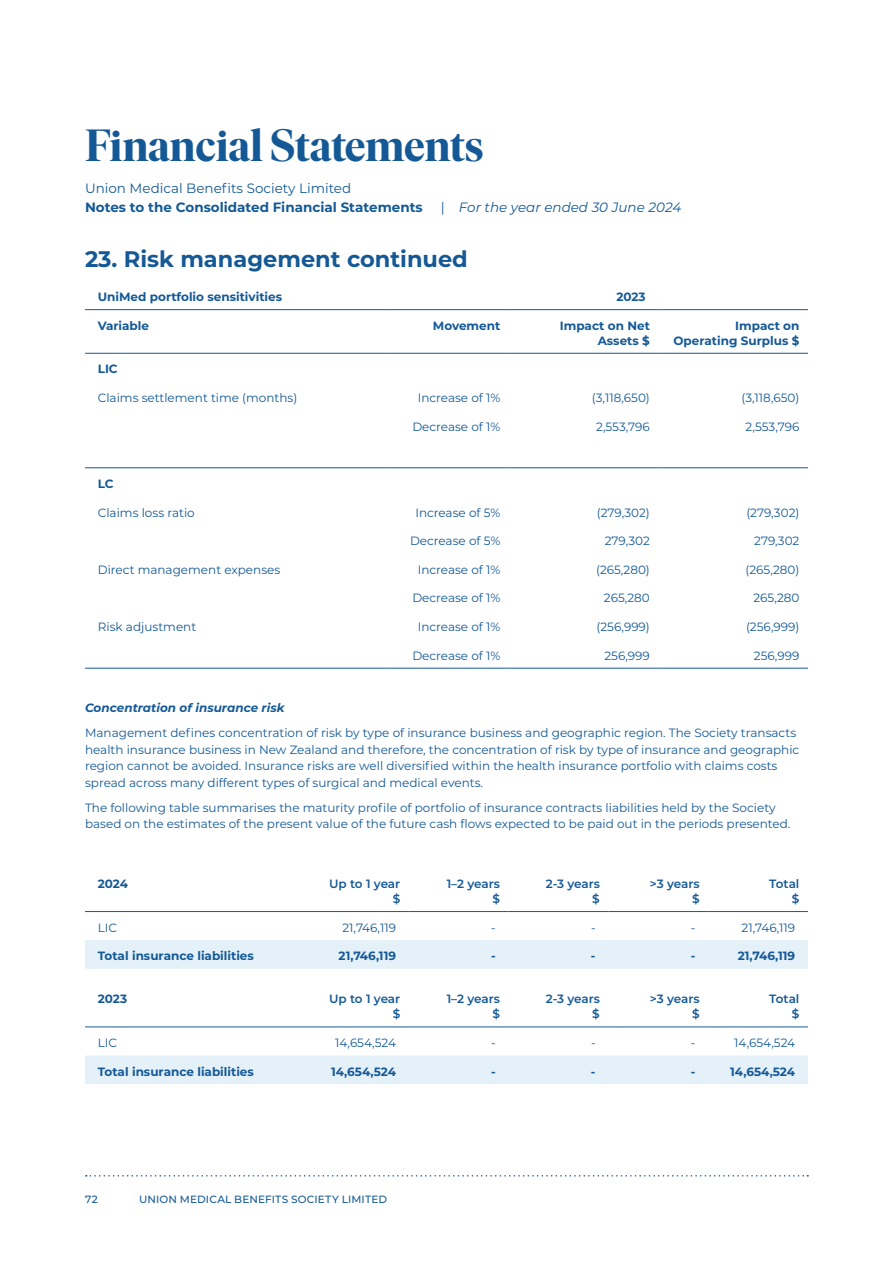
<style>
.page{position:relative;width:893px;height:1263px;background:#fff}
.page>*{position:absolute;margin:0;border:0;box-sizing:border-box;transform-origin:0 0}
.t1{font:700 45px "Ivar Display";letter-spacing:-.005em;color:#145996}
.Financials_H3{font:700 22.5px "Montserrat";color:#145996}
.Small_body_copy{font:700 13.5px/19.5px "Montserrat";color:#145996}
.Small_body_copy-2{font:italic 13.5px "Montserrat";color:#145996}
.Financials_Body{font:12px/16.5px "Montserrat";color:#145996}
.Table_Contents{font:12px "Montserrat";color:#145996}
.Table_Contents_Bold{font:700 12px/15px "Montserrat";color:#145996;text-align:right}
.Table_Contents_Bold-2{font:600 12px/15px "Montserrat";letter-spacing:-.005em;color:#145996;text-align:right}
.Financials_H3-2{font:italic 700 12px "Montserrat";color:#145996}
.t2{font:500 10.5px "Montserrat";letter-spacing:.015em;color:#145996}
.s1{font-weight:400}
.s2{font-style:normal}
</style>
<div class="page">
<hr style="left:85px;top:353px;width:299px;height:1px;background:#145996">
<hr style="left:384px;top:353px;width:125px;height:1px;background:#145996">
<hr style="left:509px;top:353px;width:149px;height:1px;background:#145996">
<hr style="left:658px;top:353px;width:150px;height:1px;background:#145996">
<hr style="left:85px;top:309px;width:299px;height:1px;background:#145996">
<hr style="left:384px;top:309px;width:125px;height:1px;background:#145996">
<hr style="left:509px;top:309px;width:149px;height:1px;background:#145996">
<hr style="left:658px;top:309px;width:150px;height:1px;background:#145996">
<hr style="left:85px;top:467px;width:299px;height:1px;background:#145996">
<hr style="left:384px;top:467px;width:125px;height:1px;background:#145996">
<hr style="left:509px;top:467px;width:149px;height:1px;background:#145996">
<hr style="left:658px;top:467px;width:150px;height:1px;background:#145996">
<hr style="left:85px;top:668px;width:299px;height:1px;background:#145996">
<hr style="left:384px;top:668px;width:125px;height:1px;background:#145996">
<hr style="left:509px;top:668px;width:149px;height:1px;background:#145996">
<hr style="left:658px;top:668px;width:150px;height:1px;background:#145996">
<div style="left:85px;top:940px;width:723px;height:29px;background:#e5f1f9"></div>
<hr style="left:85px;top:911px;width:224px;height:1px;background:#145996">
<hr style="left:309px;top:911px;width:100px;height:1px;background:#145996">
<hr style="left:409px;top:911px;width:100px;height:1px;background:#145996">
<hr style="left:509px;top:911px;width:99px;height:1px;background:#145996">
<hr style="left:608px;top:911px;width:100px;height:1px;background:#145996">
<hr style="left:708px;top:911px;width:100px;height:1px;background:#145996">
<div style="left:85px;top:1055px;width:723px;height:29px;background:#e5f1f9"></div>
<hr style="left:85px;top:1027px;width:224px;height:1px;background:#145996">
<hr style="left:309px;top:1027px;width:100px;height:1px;background:#145996">
<hr style="left:409px;top:1027px;width:100px;height:1px;background:#145996">
<hr style="left:509px;top:1027px;width:99px;height:1px;background:#145996">
<hr style="left:608px;top:1027px;width:100px;height:1px;background:#145996">
<hr style="left:708px;top:1027px;width:100px;height:1px;background:#145996">
<svg style="left:86px;top:1175px;width:722px;height:1px"></svg>
<h2 class="t1" style="left:85px;top:121px;width:400px">Financial Statements</h2>
<p class="Small_body_copy" style="left:85px;top:178px;width:339px"><span class="s1">Union Medical Benefits Society Limited<br></span>Notes to the Consolidated Financial Statements</p>
<p class="Small_body_copy-2" style="left:441px;top:198px;width:242px"><span class="s2">|</span> For the year ended 30 June 2024</p>
<p class="Financials_H3" style="left:85px;top:242px;width:384px">23. Risk management continued</p>
<p class="Table_Contents_Bold" style="left:98px;top:289px;width:186px">UniMed portfolio sensitivities</p>
<p class="Table_Contents_Bold" style="left:616px;top:289px;width:31px">2023</p>
<p class="Table_Contents_Bold" style="left:98px;top:317px;width:53px">Variable</p>
<p class="Table_Contents_Bold" style="left:433px;top:317px;width:69px">Movement</p>
<p class="Table_Contents_Bold" style="left:560px;top:317px;width:92px">Impact on Net<br>Assets $</p>
<p class="Table_Contents_Bold" style="left:673px;top:317px;width:128px">Impact on<br>Operating Surplus $</p>
<p class="Table_Contents_Bold" style="left:98px;top:361px;width:21px">LIC</p>
<p class="Table_Contents" style="left:98px;top:389px;width:201px">Claims settlement time (months)</p>
<p class="Table_Contents" style="left:418px;top:389px;width:84px">Increase of 1%</p>
<p class="Table_Contents" style="left:592px;top:389px;width:59px">(3,118,650)</p>
<p class="Table_Contents" style="left:741px;top:389px;width:59px">(3,118,650)</p>
<p class="Table_Contents" style="left:412px;top:418px;width:89px">Decrease of 1%</p>
<p class="Table_Contents" style="left:596px;top:418px;width:55px">2,553,796</p>
<p class="Table_Contents" style="left:746px;top:418px;width:55px">2,553,796</p>
<p class="Table_Contents_Bold" style="left:98px;top:475px;width:17px">LC</p>
<p class="Table_Contents" style="left:98px;top:504px;width:98px">Claims loss ratio</p>
<p class="Table_Contents" style="left:415px;top:504px;width:86px">Increase of 5%</p>
<p class="Table_Contents" style="left:597px;top:504px;width:55px">(279,302)</p>
<p class="Table_Contents" style="left:746px;top:504px;width:55px">(279,302)</p>
<p class="Table_Contents" style="left:410px;top:533px;width:92px">Decrease of 5%</p>
<p class="Table_Contents" style="left:605px;top:533px;width:47px">279,302</p>
<p class="Table_Contents" style="left:754px;top:533px;width:47px">279,302</p>
<p class="Table_Contents" style="left:98px;top:561px;width:184px">Direct management expenses</p>
<p class="Table_Contents" style="left:418px;top:561px;width:84px">Increase of 1%</p>
<p class="Table_Contents" style="left:596px;top:561px;width:55px">(265,280)</p>
<p class="Table_Contents" style="left:746px;top:561px;width:55px">(265,280)</p>
<p class="Table_Contents" style="left:412px;top:590px;width:89px">Decrease of 1%</p>
<p class="Table_Contents" style="left:604px;top:590px;width:47px">265,280</p>
<p class="Table_Contents" style="left:753px;top:590px;width:47px">265,280</p>
<p class="Table_Contents" style="left:98px;top:618px;width:100px">Risk adjustment</p>
<p class="Table_Contents" style="left:418px;top:618px;width:84px">Increase of 1%</p>
<p class="Table_Contents" style="left:596px;top:618px;width:55px">(256,999)</p>
<p class="Table_Contents" style="left:746px;top:618px;width:55px">(256,999)</p>
<p class="Table_Contents" style="left:412px;top:647px;width:89px">Decrease of 1%</p>
<p class="Table_Contents" style="left:604px;top:647px;width:47px">256,999</p>
<p class="Table_Contents" style="left:754px;top:647px;width:47px">256,999</p>
<p class="Financials_H3-2" style="left:85px;top:699px;width:201px">Concentration of insurance risk</p>
<p class="Financials_Body" style="left:85px;top:724px;width:716px">Management defines concentration of risk by type of insurance business and geographic region. The Society transacts health insurance business in New Zealand and therefore, the concentration of risk by type of insurance and geographic region cannot be avoided. Insurance risks are well diversified within the health insurance portfolio with claims costs spread across many different types of surgical and medical events.</p>
<p class="Financials_Body" style="left:85px;top:799px;width:707px">The following table summarises the maturity profile of portfolio of insurance contracts liabilities held by the Society based on the estimates of the present value of the future cash flows expected to be paid out in the periods presented.</p>
<p class="Table_Contents_Bold" style="left:98px;top:876px;width:32px">2024</p>
<p class="Table_Contents_Bold-2" style="left:329px;top:876px;width:73px">Up to 1 year $</p>
<p class="Table_Contents_Bold-2" style="left:447px;top:876px;width:55px">1–2 years $</p>
<p class="Table_Contents_Bold-2" style="left:546px;top:876px;width:56px">2-3 years $</p>
<p class="Table_Contents_Bold-2" style="left:650px;top:876px;width:51px">&gt;3 years $</p>
<p class="Table_Contents_Bold-2" style="left:769px;top:876px;width:32px">Total $</p>
<p class="Table_Contents" style="left:98px;top:919px;width:21px">LIC</p>
<p class="Table_Contents" style="left:342px;top:919px;width:55px">21,746,119</p>
<p class="Table_Contents" style="left:491px;top:919px;width:6px">-</p>
<p class="Table_Contents" style="left:591px;top:919px;width:6px">-</p>
<p class="Table_Contents" style="left:691px;top:919px;width:6px">-</p>
<p class="Table_Contents" style="left:742px;top:919px;width:55px">21,746,119</p>
<p class="Table_Contents_Bold" style="left:98px;top:948px;width:158px">Total insurance liabilities</p>
<p class="Table_Contents_Bold" style="left:339px;top:948px;width:59px">21,746,119</p>
<p class="Table_Contents_Bold" style="left:491px;top:948px;width:6px">-</p>
<p class="Table_Contents_Bold" style="left:591px;top:948px;width:6px">-</p>
<p class="Table_Contents_Bold" style="left:691px;top:948px;width:6px">-</p>
<p class="Table_Contents_Bold" style="left:738px;top:948px;width:59px">21,746,119</p>
<p class="Table_Contents_Bold" style="left:98px;top:991px;width:31px">2023</p>
<p class="Table_Contents_Bold-2" style="left:329px;top:991px;width:73px">Up to 1 year $</p>
<p class="Table_Contents_Bold-2" style="left:447px;top:991px;width:55px">1–2 years $</p>
<p class="Table_Contents_Bold-2" style="left:546px;top:991px;width:56px">2-3 years $</p>
<p class="Table_Contents_Bold-2" style="left:650px;top:991px;width:51px">&gt;3 years $</p>
<p class="Table_Contents_Bold-2" style="left:769px;top:991px;width:32px">Total $</p>
<p class="Table_Contents" style="left:98px;top:1034px;width:21px">LIC</p>
<p class="Table_Contents" style="left:335px;top:1034px;width:62px">14,654,524</p>
<p class="Table_Contents" style="left:491px;top:1034px;width:6px">-</p>
<p class="Table_Contents" style="left:591px;top:1034px;width:6px">-</p>
<p class="Table_Contents" style="left:691px;top:1034px;width:6px">-</p>
<p class="Table_Contents" style="left:734px;top:1034px;width:62px">14,654,524</p>
<p class="Table_Contents_Bold" style="left:98px;top:1063px;width:158px">Total insurance liabilities</p>
<p class="Table_Contents_Bold" style="left:331px;top:1063px;width:66px">14,654,524</p>
<p class="Table_Contents_Bold" style="left:491px;top:1063px;width:6px">-</p>
<p class="Table_Contents_Bold" style="left:591px;top:1063px;width:6px">-</p>
<p class="Table_Contents_Bold" style="left:691px;top:1063px;width:6px">-</p>
<p class="Table_Contents_Bold" style="left:730px;top:1063px;width:66px">14,654,524</p>
<p class="t2" style="left:85px;top:1192px;width:14px">72</p>
<p class="t2" style="left:139px;top:1192px;width:250px">UNION MEDICAL BENEFITS SOCIETY LIMITED</p>
</div>
